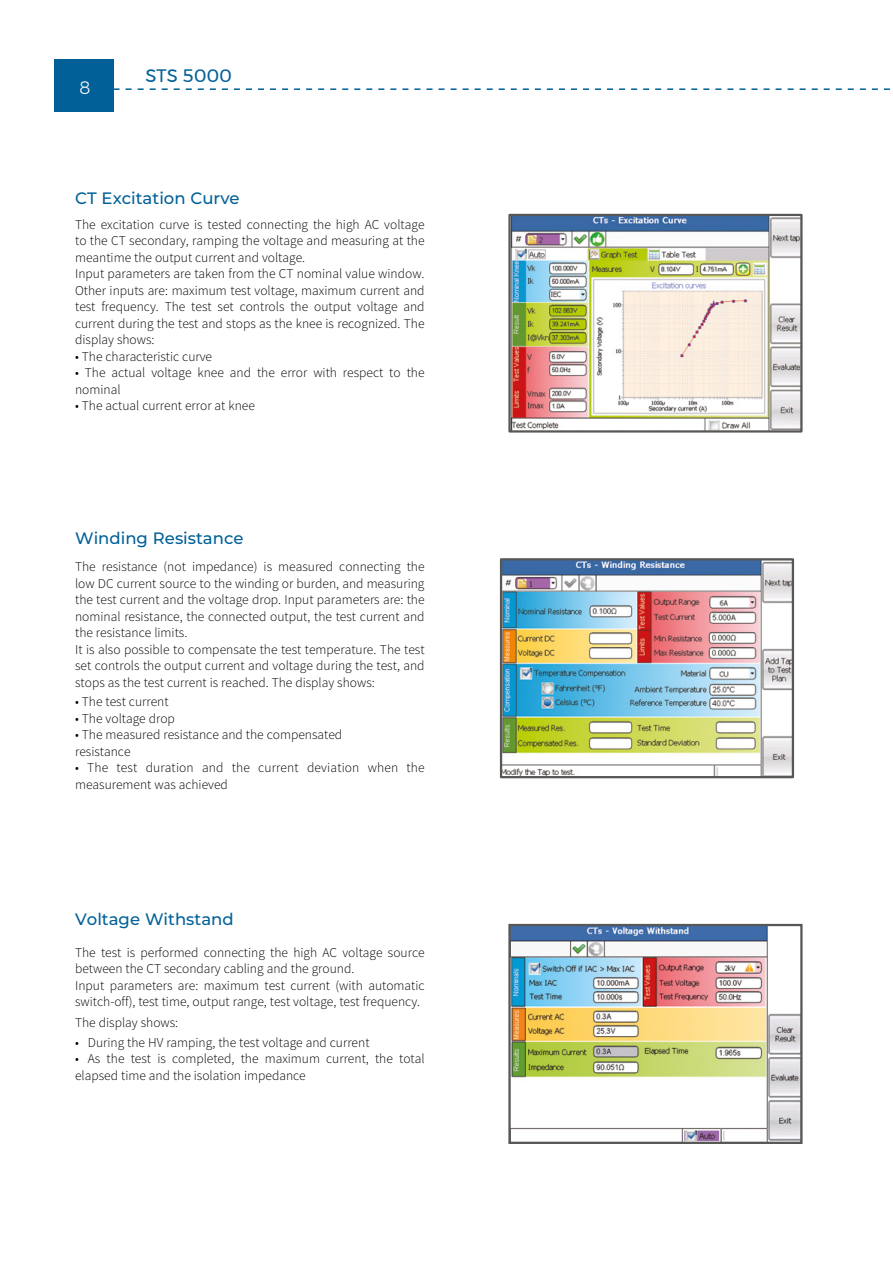
<style>
.page{position:relative;width:893px;height:1263px;background:#fff}
.page>*{position:absolute;margin:0;border:0;box-sizing:border-box;transform-origin:0 0}
.t1{font:18px "Montserrat";color:#006097}
.t2{font:300 18px "Montserrat";color:#fff}
.t3{font:500 16.5px "Montserrat";color:#006098}
.t4{font:300 13.5px/16.5px "Source Sans Pro";color:#000}
</style>
<div class="page">
<div style="left:54px;top:59px;width:60px;height:52px;background:#006097"></div>
<svg style="left:114px;top:88px;width:776px;height:2px"></svg>
<img style="left:511px;top:217px;width:289px;height:213px">
<div style="left:508px;top:214px;width:295px;height:219px;border:2px solid #575756"></div>
<img style="left:503px;top:561px;width:288px;height:214px">
<div style="left:500px;top:558px;width:294px;height:220px;border:2px solid #575756"></div>
<img style="left:508px;top:923px;width:295px;height:221px">
<h1 class="t2" style="left:79px;top:74px;width:13px">8</h1>
<h1 class="t1" style="left:145px;top:62px;width:88px">STS 5000</h1>
<p class="t3" style="left:75px;top:187px;width:166px">CT Excitation Curve</p>
<p class="t4" style="left:75px;top:216px;width:351px">The excitation curve is tested connecting the high AC voltage to the CT secondary, ramping the voltage and measuring at the meantime the output current and voltage.<br>Input parameters are taken from the CT nominal value window.<br>Other inputs are: maximum test voltage, maximum current and test frequency. The test set controls the output voltage and current during the test and stops as the knee is recognized. The display shows:</p>
<p class="t4" style="left:75px;top:348px;width:139px">• The characteristic curve</p>
<p class="t4" style="left:75px;top:365px;width:351px">• The actual voltage knee and the error with respect to the nominal</p>
<p class="t4" style="left:75px;top:398px;width:181px">• The actual current error at knee</p>
<p class="t3" style="left:75px;top:526px;width:170px">Winding Resistance</p>
<p class="t4" style="left:75px;top:558px;width:351px">The resistance (not impedance) is measured connecting the low DC current source to the winding or burden, and measuring the test current and the voltage drop. Input parameters are: the nominal resistance, the connected output, the test current and the resistance limits.<br>It is also possible to compensate the test temperature. The test set controls the output current and voltage during the test, and stops as the test current is reached. The display shows:</p>
<p class="t4" style="left:75px;top:693px;width:95px">• The test current</p>
<p class="t4" style="left:75px;top:710px;width:101px">• The voltage drop</p>
<p class="t4" style="left:75px;top:726px;width:269px">• The measured resistance and the compensated resistance</p>
<p class="t4" style="left:75px;top:759px;width:351px">• The test duration and the current deviation when the measurement was achieved</p>
<p class="t3" style="left:75px;top:908px;width:160px">Voltage Withstand</p>
<p class="t4" style="left:75px;top:944px;width:351px">The test is performed connecting the high AC voltage source between the CT secondary cabling and the ground.<br>Input parameters are: maximum test current (with automatic switch-off), test time, output range, test voltage, test frequency.</p>
<p class="t4" style="left:75px;top:1015px;width:105px">The display shows:</p>
<p class="t4" style="left:75px;top:1034px;width:296px">• During the HV ramping, the test voltage and current</p>
<p class="t4" style="left:75px;top:1051px;width:351px">• As the test is completed, the maximum current, the total elapsed time and the isolation impedance</p>
</div>
